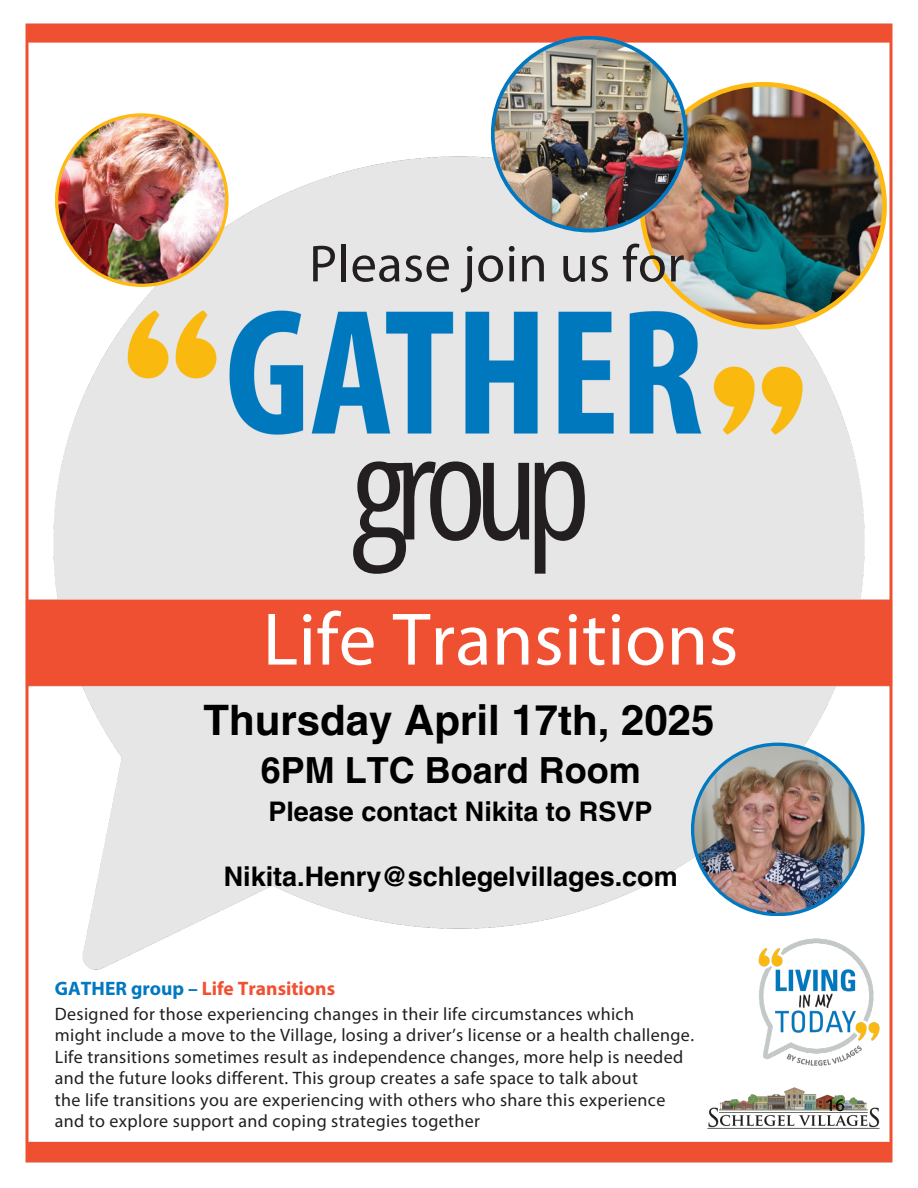
<style>
.page{position:relative;width:918px;height:1188px;background:#fff}
.page>*{position:absolute;margin:0;border:0;box-sizing:border-box;transform-origin:0 0}
.t1{font:142.95px "Open Sans Condensed";letter-spacing:-.09em;color:#231f20}
.t2{font:75px "Myriad Pro";letter-spacing:.005em;color:#fff}
.t3{font:52.5px "Myriad Pro";letter-spacing:.01em;color:#231f20}
.t4{font:700 42px "Helvetica LT Pro";color:#000}
.t5{font:700 36px "Helvetica LT Pro";color:#000}
.t6{font:700 27px "Helvetica LT Pro";color:#000}
.t7{font:700 19.5px "Myriad Pro";color:#f05132}
.t8{font:18px/21.3px "Myriad Pro";letter-spacing:.02em;color:#231f20}
.t9{font:18px "Myriad Pro";color:#000}
.s1{color:#0078c2}
</style>
<div class="page">
<img style="left:25px;top:23px;width:868px;height:1140px">
<img style="left:640px;top:82px;width:247px;height:247px">
<img style="left:491px;top:36px;width:197px;height:196px">
<img style="left:691px;top:743px;width:174px;height:173px">
<img style="left:55px;top:113px;width:174px;height:174px">
<h3 class="t3" style="left:309px;top:242px;width:377px">Please join us for</h3>
<h1 class="t1" style="left:352px;top:387px;width:240px">group</h1>
<p class="t2" style="left:263px;top:608px;width:477px">Life Transitions</p>
<h5 class="t4" style="left:203px;top:704px;width:513px">Thursday April 17th, 2025</h5>
<h5 class="t5" style="left:261px;top:757px;width:382px">6PM LTC Board Room</h5>
<h5 class="t6" style="left:268px;top:801px;width:386px">Please contact Nikita to RSVP</h5>
<p class="t6" style="left:224px;top:866px;width:456px">Nikita.Henry@schlegelvillages.com</p>
<h2 class="t7" style="left:55px;top:981px;width:282px"><span class="s1">GATHER group –</span> Life Transitions</h2>
<h4 class="t8" style="left:55px;top:1005px;width:641px">Designed for those experiencing changes in their life circumstances which<br>might include a move to the Village, losing a driver’s license or a health challenge.<br>Life transitions sometimes result as independence changes, more help is needed and the future looks different. This group creates a safe space to talk about<br>the life transitions you are experiencing with others who share this experience and to explore support and coping strategies together</h4>
<p class="t9" style="left:826px;top:1098px;width:20px">16</p>
</div>
